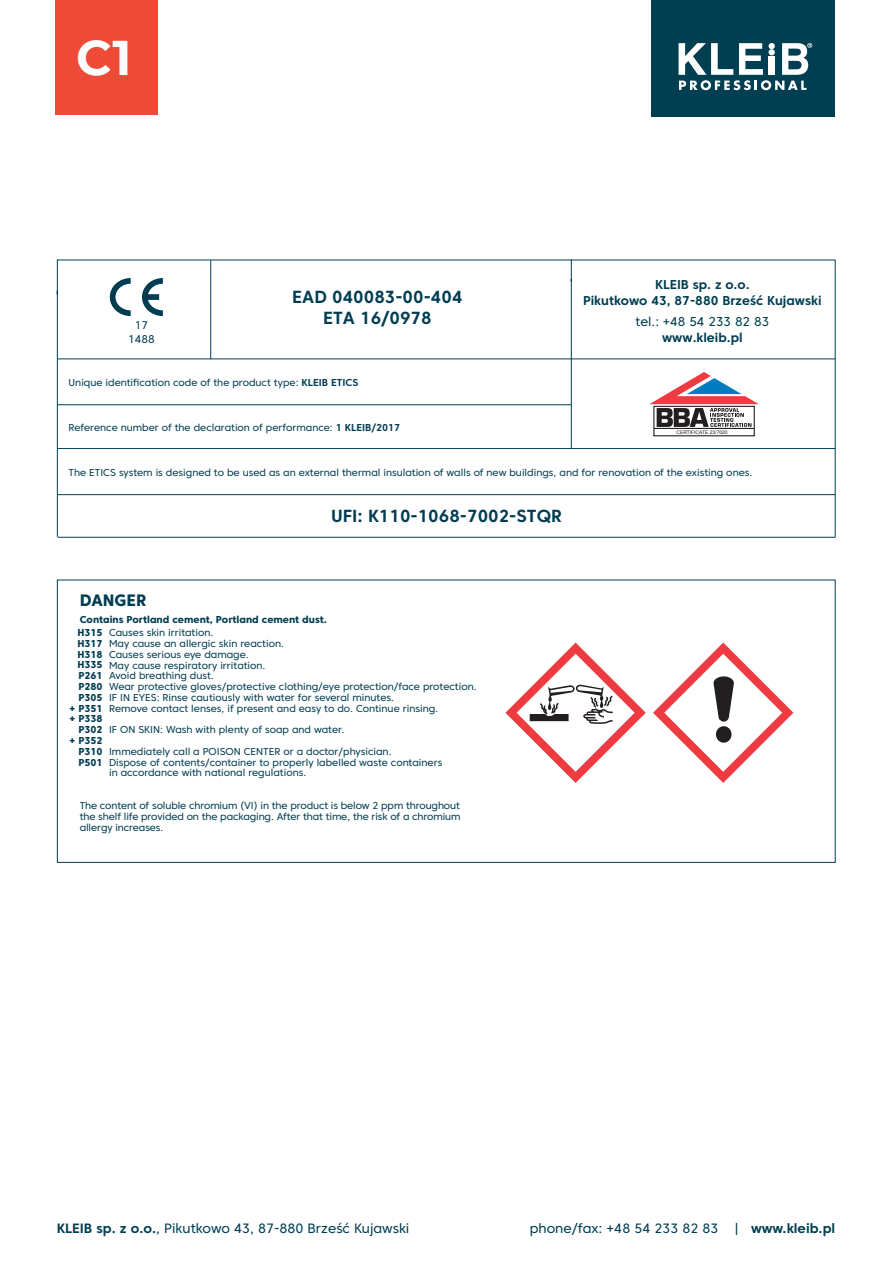
<style>
.page{position:relative;width:893px;height:1263px;background:#fff}
.page>*{position:absolute;margin:0;border:0;box-sizing:border-box;transform-origin:0 0}
.t1{font:700 48.6px "Montserrat";color:#fff}
.t2{font:700 17.4px/21px "Core Sans C 65";color:#013d51;text-align:center}
.t3{font:800 16.5px "Core Sans C 75";color:#013d51}
.t4{font:13.5px "Core Sans C 45";color:#003e52}
.t5{font:700 12.75px/16.4px "Core Sans C 65";color:#013d51;text-align:center}
.t6{font:12.75px "Core Sans C 45";color:#013d51}
.t7{font:11.25px/13.5px "Core Sans C 45";color:#013d51;text-align:center}
.t8{font:10.05px/10.8px "Core Sans C 45";color:#013d51}
.t9{font:800 10.05px/10.8px "Core Sans C 75";color:#013d51;text-align:right}
.t10{font:4.95px "Arial";color:#231f20}
.s1{font-family:"Core Sans C 65";font-weight:700}
</style>
<div class="page">
<div style="left:651px;top:0;width:184px;height:116px;background:#003e52"></div>
<svg style="left:679px;top:43px;width:133px;height:47px"></svg>
<hr style="left:210px;top:260px;width:1px;height:99px;background:#003e52">
<hr style="left:57px;top:260px;width:778px;height:1px;background:#003e52">
<hr style="left:835px;top:260px;width:1px;height:277px;background:#003e52">
<hr style="left:58px;top:358px;width:777px;height:1px;background:#003e52">
<hr style="left:57px;top:259px;width:1px;height:278px;background:#003e52">
<hr style="left:571px;top:260px;width:1px;height:189px;background:#003e52">
<hr style="left:58px;top:537px;width:777px;height:1px;background:#003e52">
<hr style="left:58px;top:448px;width:777px;height:1px;background:#003e52">
<hr style="left:58px;top:494px;width:777px;height:1px;background:#003e52">
<svg style="left:110px;top:278px;width:53px;height:38px"></svg>
<hr style="left:58px;top:404px;width:513px;height:1px;background:#003e52">
<svg style="left:649px;top:372px;width:110px;height:55px"></svg>
<div style="left:653px;top:406px;width:102px;height:30px;border:1px solid #231f20"></div>
<hr style="left:654px;top:428px;width:100px;height:1px;background:#231f20">
<svg style="left:505px;top:643px;width:141px;height:140px"></svg>
<svg style="left:653px;top:643px;width:140px;height:140px"></svg>
<div style="left:55px;top:0;width:103px;height:115px;background:#ed4b38"></div>
<h1 class="t1" style="left:76px;top:23px;width:57px">C1</h1>
<p class="t7" style="left:128px;top:319px;width:28px">17<br>1488</p>
<h2 class="t2" style="left:292px;top:286px;width:172px">EAD 040083-00-404<br>ETA 16/0978</h2>
<p class="t8" style="left:69px;top:377px;width:291px">Unique identification code of the product type: <span class="s1">KLEIB ETICS</span></p>
<p class="t8" style="left:69px;top:422px;width:333px">Reference number of the declaration of performance: <span class="s1">1 KLEIB/2017</span></p>
<p class="t5" style="left:583px;top:276px;width:240px">KLEIB sp. z o.o.<br>Pikutkowo 43, 87-880 Brześć Kujawski</p>
<p class="t6" style="left:635px;top:313px;width:135px">tel.: +48 54 233 82 83</p>
<p class="t5" style="left:662px;top:329px;width:82px">www.kleib.pl</p>
<p class="t10" style="left:676px;top:429px;width:53px">CERTIFICATE 23/7020</p>
<p class="t8" style="left:69px;top:467px;width:685px">The ETICS system is designed to be used as an external thermal insulation of walls of new buildings, and for renovation of the existing ones.</p>
<h3 class="t3" style="left:80px;top:590px;width:68px">DANGER</h3>
<h2 class="t2" style="left:331px;top:505px;width:232px">UFI: K110-1068-7002-STQR</h2>
<p class="t9" style="left:80px;top:614px;width:249px">Contains Portland cement, Portland cement dust.</p>
<p class="t8" style="left:109px;top:627px;width:369px">Causes skin irritation.<br>May cause an allergic skin reaction.<br>Causes serious eye damage.<br>May cause respiratory irritation.<br>Avoid breathing dust.<br>Wear protective gloves/protective clothing/eye protection/face protection.<br>IF IN EYES: Rinse cautiously with water for several minutes.<br>Remove contact lenses, if present and easy to do. Continue rinsing.</p>
<p class="t8" style="left:109px;top:719px;width:284px;line-height:21.6px">IF ON SKIN: Wash with plenty of soap and water.<br>Immediately call a POISON CENTER or a doctor/physician.</p>
<p class="t8" style="left:109px;top:757px;width:335px">Dispose of contents/container to properly labelled waste containers in accordance with national regulations.</p>
<p class="t9" style="left:70px;top:627px;width:35px">H315<br>H317<br>H318<br>H335<br>P261<br>P280<br>P305<br>+ P351 + P338<br>P302<br>+ P352<br>P310<br>P501</p>
<p class="t8" style="left:80px;top:800px;width:382px;text-align:justify">The content of soluble chromium (VI) in the product is below 2 ppm throughout the shelf life provided on the packaging. After that time, the risk of a chromium allergy increases.</p>
<h3 class="t4" style="left:57px;top:1220px;width:354px"><span class="s1">KLEIB sp. z o.o.</span>, Pikutkowo 43, 87-880 Brześć Kujawski</h3>
<h3 class="t4" style="left:530px;top:1220px;width:307px">phone/fax: +48 54 233 82 83 | <span class="s1">www.kleib.pl</span></h3>
</div>
